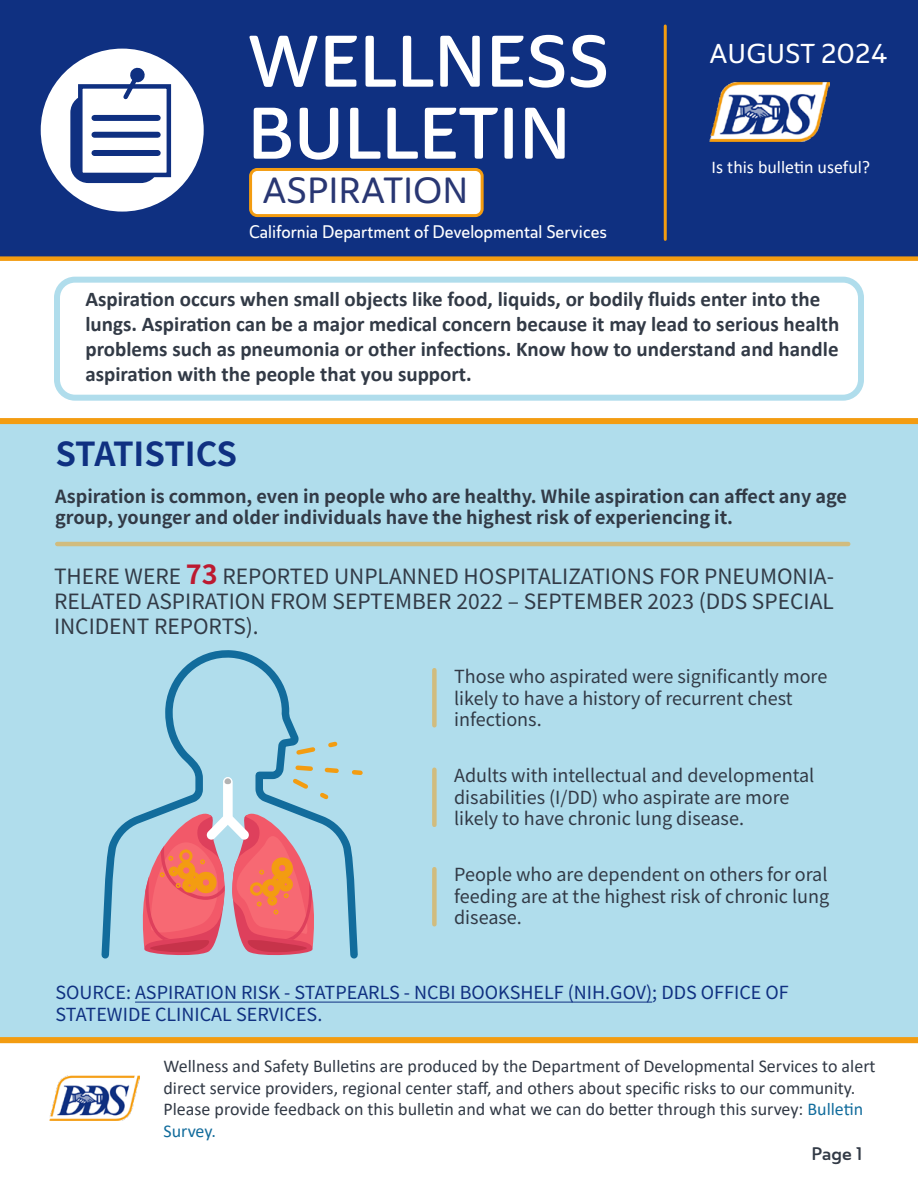
<style>
.page{position:relative;width:918px;height:1188px;background:#fff}
.page>*{position:absolute;margin:0;border:0;box-sizing:border-box;transform-origin:0 0}
.t1{font:72px "Ainslie Sans Nor Dem";color:#fff}
.t2{font:36px "Ainslie Sans Nor Med";color:#293773}
.Paragraph_Style_4{font:700 33px "Noto Sans CJ Kkr";letter-spacing:-.025em;color:#0f3081}
.t3{font:27px "Ainslie Sans Nor Med";color:#fff}
.Copy_BOLD{font:700 21px/25.2px "Calibri";color:#323a46}
.Copy_BOLD_12pt{font:21px/25.2px "Noto Sans CJ Kkr";color:#323a46;text-align:justify}
.Copy_BOLD-2{font:18px/21.6px "Calibri";color:#323a46}
.Copy_BOLD_12pt-2{font:18px/21.6px "Noto Sans CJ Kkr";color:#323a46}
.Copy_BOLD_12pt-3{font:700 18px/21.6px "Noto Sans CJ Kkr";color:#323a46}
.Paragraph_Style_3{font:18px/21.6px "Noto Sans CJ Kkr";color:#323a46}
.Copy_BOLD_12pt-4{font:18px/21.6px "Noto Sans CJ Kkr";color:#0f3081}
.minihead{font:18px "Ainslie Sans Con Med";color:#fff}
.survey{font:18px "Calibri";color:#fff}
.page_footer{font:18px "Ainslie Sans Nor Dem";color:#323a46}
.s1{font-weight:700;font-size:27px;color:#bc1930}
.s2{color:#126c9c}
</style>
<div class="page">
<div style="left:0;top:0;width:918px;height:256px;background:#0f3081"></div>
<div style="left:251px;top:169px;width:231px;height:47px;background:#fff;border-radius:7px"></div>
<div style="left:249px;top:168px;width:235px;height:49px;border:3px solid #f39c11;border-radius:7px"></div>
<div style="left:41px;top:49px;width:163px;height:163px;background:#fff;border-radius:50%"></div>
<div style="left:70px;top:95px;width:89px;height:88px;background:#0f3081;border-radius:18px"></div>
<div style="left:78px;top:84px;width:93px;height:93px;background:#fff;border:4px solid #0f3081"></div>
<div style="left:94px;top:115px;width:64px;height:6px;background:#0f3081"></div>
<div style="left:94px;top:132px;width:64px;height:6px;background:#0f3081"></div>
<div style="left:94px;top:150px;width:64px;height:6px;background:#0f3081"></div>
<svg style="left:120px;top:67px;width:26px;height:33px"></svg>
<img style="left:710px;top:82px;width:119px;height:59px">
<div style="left:0;top:418px;width:918px;height:625px;background:#b0ddec"></div>
<svg style="left:97px;top:644px;width:265px;height:319px;background:#a2d3e5"></svg>
<svg style="left:140px;top:739px;width:225px;height:219px;background:#bea8b2"></svg>
<div style="left:432px;top:670px;width:5px;height:55px;background:#d1bc7e"></div>
<div style="left:432px;top:770px;width:5px;height:55px;background:#d1bc7e"></div>
<div style="left:432px;top:869px;width:5px;height:55px;background:#d1bc7e"></div>
<hr style="left:135px;top:1002px;width:517px;height:1px;background:#0f3081">
<img style="left:49px;top:1076px;width:91px;height:44px">
<svg style="left:0;top:256px;width:918px;height:5px;background:#e0941d"></svg>
<hr style="left:664px;top:26px;width:3px;height:213px;background:#f39c11">
<div style="left:54px;top:277px;width:810px;height:124px;border:6px solid #b0ddec;border-radius:18px"></div>
<hr style="left:57px;top:542px;width:791px;height:4px;background:#d1bc7e">
<h1 class="t1" style="left:248px;top:16px;width:363px">WELLNESS</h1>
<h1 class="t1" style="left:248px;top:88px;width:325px">BULLETIN</h1>
<p class="t2" style="left:263px;top:169px;width:207px">ASPIRATION</p>
<h2 class="minihead" style="left:249px;top:221px;width:359px">California Department of Developmental Services</h2>
<p class="t3" style="left:710px;top:38px;width:179px">AUGUST 2024</p>
<p class="survey" style="left:712px;top:155px;width:160px">Is this bulletin useful?</p>
<p class="Copy_BOLD" style="left:85px;top:286px;width:756px">Aspiration occurs when small objects like food, liquids, or bodily fluids enter into the lungs. Aspiration can be a major medical concern because it may lead to serious health problems such as pneumonia or other infections. Know how to understand and handle aspiration with the people that you support.</p>
<p class="Paragraph_Style_4" style="left:55px;top:435px;width:183px">STATISTICS</p>
<p class="Copy_BOLD_12pt-3" style="left:55px;top:486px;width:794px">Aspiration is common, even in people who are healthy. While aspiration can affect any age group, younger and older individuals have the highest risk of experiencing it.</p>
<p class="Copy_BOLD_12pt" style="left:54px;top:564px;width:782px">THERE WERE <span class="s1">73</span> REPORTED UNPLANNED HOSPITALIZATIONS FOR PNEUMONIA-RELATED ASPIRATION FROM SEPTEMBER 2022 – SEPTEMBER 2023 (DDS SPECIAL INCIDENT REPORTS).</p>
<p class="Copy_BOLD_12pt-2" style="left:454px;top:666px;width:375px">Those who aspirated were significantly more likely to have a history of recurrent chest infections.</p>
<p class="Paragraph_Style_3" style="left:454px;top:765px;width:362px">Adults with intellectual and developmental disabilities (I/DD) who aspirate are more likely to have chronic lung disease.</p>
<p class="Copy_BOLD_12pt-2" style="left:454px;top:864px;width:377px;text-align:justify">People who are dependent on others for oral feeding are at the highest risk of chronic lung disease.</p>
<p class="Copy_BOLD_12pt-4" style="left:55px;top:982px;width:735px">SOURCE: ASPIRATION RISK - STATPEARLS - NCBI BOOKSHELF (NIH.GOV); DDS OFFICE OF<br>STATEWIDE CLINICAL SERVICES.</p>
<p class="Copy_BOLD-2" style="left:164px;top:1055px;width:714px">Wellness and Safety Bulletins are produced by the Department of Developmental Services to alert direct service providers, regional center staff, and others about specific risks to our community.<br>Please provide feedback on this bulletin and what we can do better through this survey: <span class="s2">Bulletin Survey.</span></p>
<p class="page_footer" style="left:812px;top:1143px;width:52px">Page 1</p>
</div>
